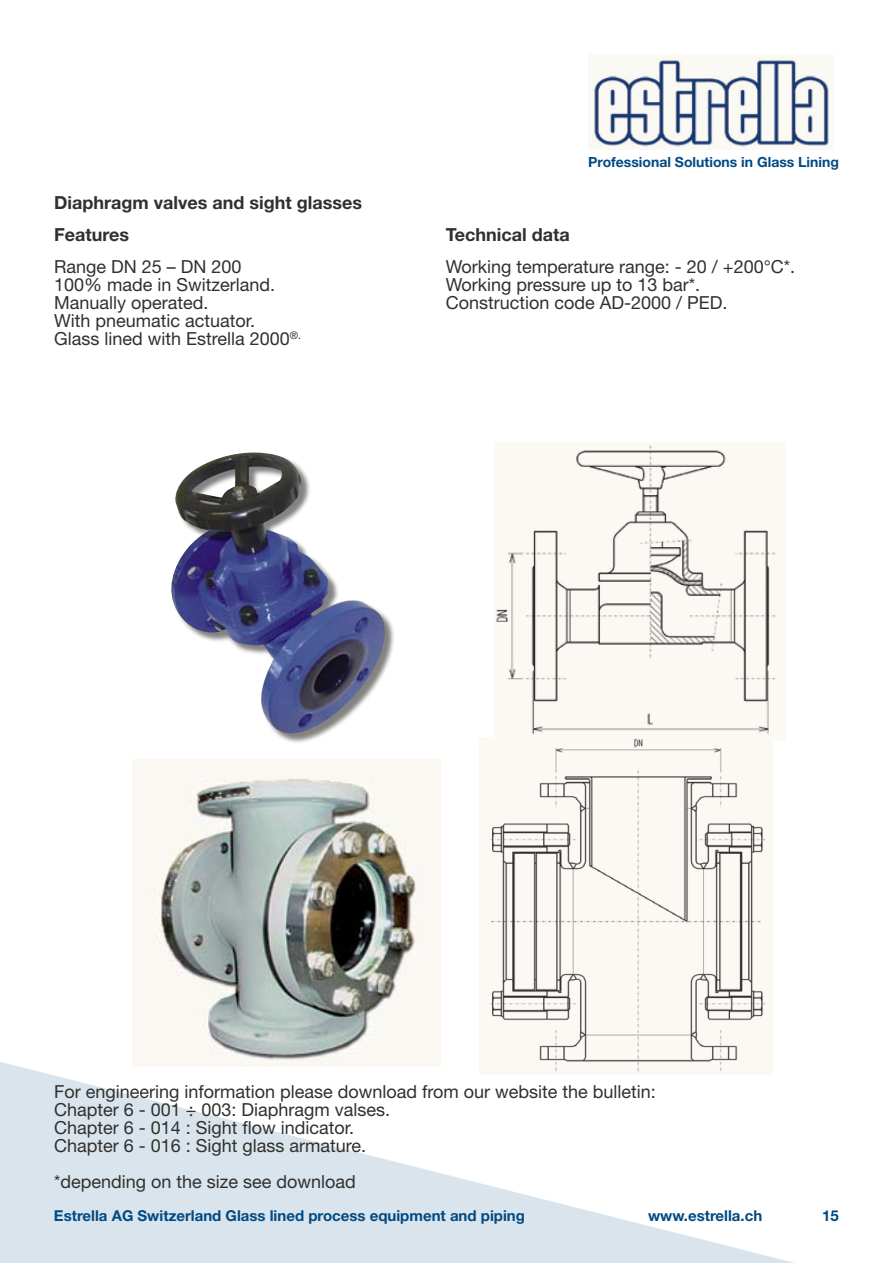
<style>
.page{position:relative;width:893px;height:1263px;background:#fff}
.page>*{position:absolute;margin:0;border:0;box-sizing:border-box;transform-origin:0 0}
.t1{font:18px/18px "Helvetica Neue";color:#31302e}
.t2{font:700 18px/32.1px "Helvetica Neue";color:#31302e}
.t3{font:700 15px "Helvetica Neue";color:#004a84}
.t4{font:700 13.95px "Helvetica Neue";color:#004a84}
</style>
<div class="page">
<img style="left:589px;top:54px;width:245px;height:95px">
<svg style="left:0;top:1062px;width:794px;height:201px;fill:#d9e4ec"></svg>
<img style="left:171px;top:452px;width:214px;height:284px">
<img style="left:132px;top:759px;width:308px;height:308px">
<img style="left:495px;top:442px;width:290px;height:298px">
<img style="left:480px;top:738px;width:294px;height:337px">
<p class="t2" style="left:54px;top:186px;width:309px">Diaphragm valves and sight glasses<br>Features</p>
<p class="t4" style="left:588px;top:153px;width:252px">Professional Solutions in Glass Lining</p>
<p class="t2" style="left:446px;top:218px;width:125px">Technical data</p>
<p class="t1" style="left:54px;top:257px;width:249px">Range DN 25 – DN 200<br>100% made in Switzerland.<br>Manually operated.<br>With pneumatic actuator.<br>Glass lined with Estrella 2000<sup>®.</sup></p>
<p class="t1" style="left:446px;top:257px;width:351px">Working temperature range: - 20 / +200°C*.<br>Working pressure up to 13 bar*.<br>Construction code AD-2000 / PED.</p>
<p class="t1" style="left:54px;top:1083px;width:603px">For engineering information please download from our website the bulletin:<br>Chapter 6 - 001 ÷ 003: Diaphragm valses.<br>Chapter 6 - 014 : Sight flow indicator.<br>Chapter 6 - 016 : Sight glass armature.</p>
<p class="t1" style="left:54px;top:1173px;width:303px">*depending on the size see download</p>
<p class="t3" style="left:54px;top:1206px;width:472px">Estrella AG Switzerland Glass lined process equipment and piping</p>
<p class="t3" style="left:648px;top:1206px;width:116px">www.estrella.ch</p>
<p class="t3" style="left:822px;top:1206px;width:18px">15</p>
</div>
